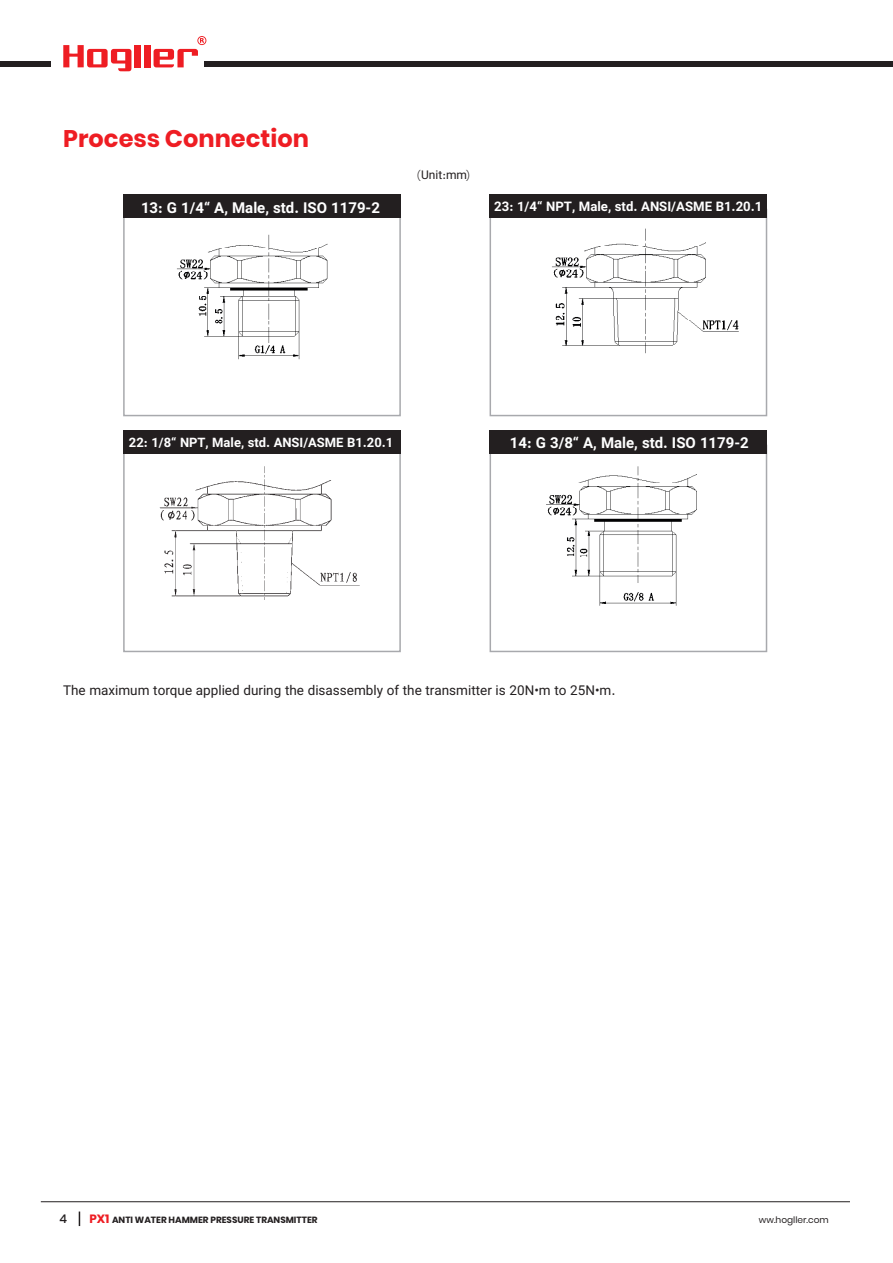
<style>
.page{position:relative;width:893px;height:1263px;background:#fff}
.page>*{position:absolute;margin:0;border:0;box-sizing:border-box;transform-origin:0 0}
.t1{font:700 24px "Poppins";color:#ee1d23}
.t2{font:700 15px "Shabnam";color:#fff}
.t3{font:13.5px "Shabnam";color:#231f20}
.t4{font:700 13.2px "Shabnam";color:#fff}
.t5{font:700 13.05px "Shabnam";color:#fff}
.t6{font:12px "Shabnam";color:#231f20}
.t7{font:500 12px "Poppins";color:#231f20}
.t8{font:700 9px "Poppins";color:#231f20}
.t9{font:9px "Poppins";color:#231f20}
.s1{font-family:"Koz Go Pr 6 N"}
.s2{font-size:12px;color:#ee1d23}
</style>
<div class="page">
<div style="left:204px;top:62px;width:689px;height:5px;background:#231f20"></div>
<svg style="left:63px;top:45px;width:68px;height:26px"></svg>
<div style="left:144px;top:45px;width:6px;height:22px;background:#ee1d23"></div>
<div style="left:135px;top:45px;width:6px;height:22px;background:#ee1d23"></div>
<svg style="left:154px;top:36px;width:52px;height:31px"></svg>
<div style="left:0;top:62px;width:51px;height:5px;background:#231f20"></div>
<hr style="left:41px;top:1201px;width:809px;height:1px;background:#231f20">
<svg style="left:79px;top:1211px;width:1px;height:15px"></svg>
<img style="left:527px;top:217px;width:237px;height:137px">
<img style="left:177px;top:234px;width:151px;height:126px">
<img style="left:159px;top:466px;width:201px;height:133px">
<img style="left:546px;top:466px;width:151px;height:140px">
<div style="left:123px;top:209px;width:278px;height:207px;border:2px solid #a8a9ad"></div>
<div style="left:123px;top:194px;width:278px;height:23px;background:#231f20"></div>
<div style="left:490px;top:209px;width:277px;height:207px;border:2px solid #a8a9ad"></div>
<div style="left:490px;top:194px;width:277px;height:23px;background:#231f20"></div>
<div style="left:123px;top:445px;width:278px;height:207px;border:2px solid #a8a9ad"></div>
<div style="left:123px;top:430px;width:278px;height:23px;background:#231f20"></div>
<div style="left:490px;top:445px;width:277px;height:207px;border:2px solid #a8a9ad"></div>
<div style="left:490px;top:430px;width:277px;height:23px;background:#231f20"></div>
<h1 class="t1" style="left:63px;top:124px;width:247px">Process Connection</h1>
<p class="t6" style="left:409px;top:166px;width:70px"><span class="s1">（</span>Unit:mm<span class="s1">）</span></p>
<p class="t2" style="left:141px;top:196px;width:241px">13: G 1/4“ A, Male, std. ISO 1179-2</p>
<p class="t4" style="left:494px;top:196px;width:270px">23: 1/4“ NPT, Male, std. ANSI/ASME B1.20.1</p>
<p class="t5" style="left:129px;top:432px;width:266px">22: 1/8“ NPT, Male, std. ANSI/ASME B1.20.1</p>
<p class="t2" style="left:510px;top:430px;width:241px">14: G 3/8“ A, Male, std. ISO 1179-2</p>
<p class="t3" style="left:63px;top:680px;width:554px">The maximum torque applied during the disassembly of the transmitter is 20N•m to 25N•m.</p>
<p class="t7" style="left:59px;top:1212px;width:9px">4</p>
<p class="t8" style="left:89px;top:1214px;width:230px"><span class="s2">PX1</span> ANTI WATER HAMMER PRESSURE TRANSMITTER</p>
<p class="t9" style="left:759px;top:1214px;width:71px">ww.hogller.com</p>
</div>
